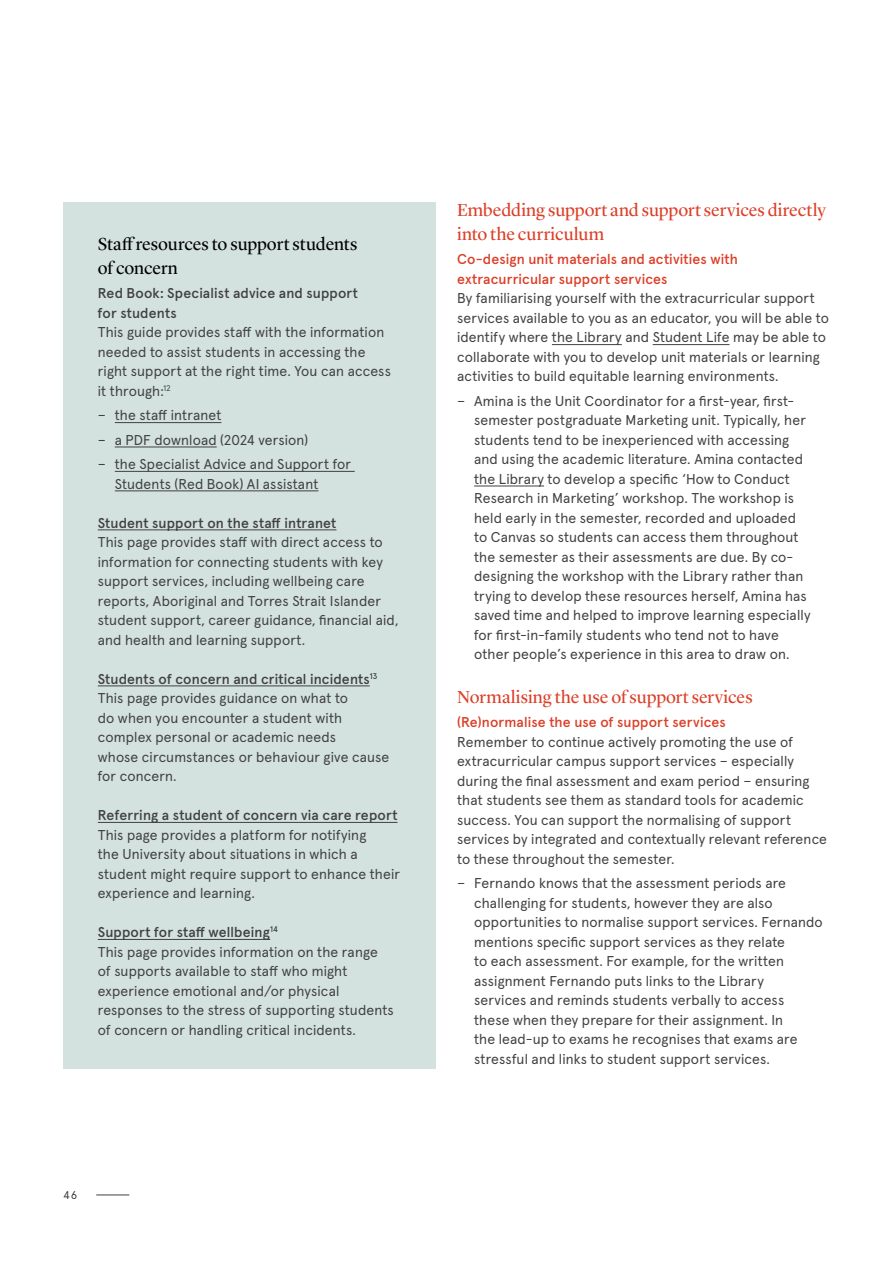
<style>
.page{position:relative;width:893px;height:1263px;background:#fff}
.page>*{position:absolute;margin:0;border:0;box-sizing:border-box;transform-origin:0 0}
.t1{font:18px/24.3px "Lyon Display LF";color:#dc3e27}
.t2{font:18px/24.3px "Lyon Display LF";letter-spacing:-.005em;color:#000}
.t3{font:14.25px/19.5px "Apercu Pro";letter-spacing:.01em;color:#414042}
.t4{font:500 14.25px/19.5px "Apercu Pro";letter-spacing:.01em;color:#414042}
.t5{font:500 14.25px/19.5px "Apercu Pro";letter-spacing:.01em;color:#dc3e27}
.t6{font:11.25px "Apercu Mono Pro";color:#414042}
</style>
<div class="page">
<div style="left:64px;top:202px;width:372px;height:867px;background:#d3e2de"></div>
<hr style="left:115px;top:422px;width:106px;height:1px;background:#414042">
<hr style="left:115px;top:446px;width:102px;height:1px;background:#414042">
<hr style="left:115px;top:471px;width:240px;height:1px;background:#414042">
<hr style="left:115px;top:490px;width:203px;height:1px;background:#414042">
<hr style="left:98px;top:529px;width:238px;height:1px;background:#414042">
<hr style="left:98px;top:685px;width:272px;height:1px;background:#414042">
<hr style="left:98px;top:822px;width:300px;height:1px;background:#414042">
<hr style="left:98px;top:939px;width:172px;height:1px;background:#414042">
<hr style="left:552px;top:344px;width:70px;height:1px;background:#414042">
<hr style="left:653px;top:344px;width:76px;height:1px;background:#414042">
<hr style="left:474px;top:485px;width:70px;height:1px;background:#414042">
<hr style="left:96px;top:1194px;width:33px;height:1px;background:#414042">
<h3 class="t2" style="left:98px;top:230px;width:261px">Staff resources to support students of concern</h3>
<h4 class="t4" style="left:98px;top:283px;width:262px">Red Book: Specialist advice and support for students</h4>
<p class="t3" style="left:98px;top:322px;width:295px">This guide provides staff with the information needed to assist students in accessing the right support at the right time. You can access it through:<sup>12</sup></p>
<p class="t3" style="left:98px;top:404px;width:125px">− the staff intranet</p>
<p class="t3" style="left:98px;top:429px;width:212px">− a PDF download (2024 version)</p>
<p class="t3" style="left:115px;top:453px;width:238px;text-indent:-17px">− the Specialist Advice and Support for<br>Students (Red Book) AI assistant</p>
<h4 class="t4" style="left:98px;top:512px;width:240px">Student support on the staff intranet</h4>
<p class="t3" style="left:98px;top:531px;width:302px">This page provides staff with direct access to information for connecting students with key support services, including wellbeing care reports, Aboriginal and Torres Strait Islander student support, career guidance, financial aid, and health and learning support.</p>
<h4 class="t4" style="left:98px;top:668px;width:281px">Students of concern and critical incidents<sup>13</sup></h4>
<p class="t3" style="left:98px;top:687px;width:293px">This page provides guidance on what to<br>do when you encounter a student with complex personal or academic needs<br>whose circumstances or behaviour give cause for concern.</p>
<h4 class="t4" style="left:98px;top:804px;width:301px">Referring a student of concern via care report</h4>
<p class="t3" style="left:98px;top:824px;width:304px">This page provides a platform for notifying<br>the University about situations in which a student might require support to enhance their experience and learning.</p>
<h4 class="t4" style="left:98px;top:921px;width:182px">Support for staff wellbeing<sup>14</sup></h4>
<p class="t3" style="left:98px;top:941px;width:297px">This page provides information on the range of supports available to staff who might experience emotional and/or physical responses to the stress of supporting students of concern or handling critical incidents.</p>
<p class="t6" style="left:63px;top:1187px;width:16px">46</p>
<h3 class="t1" style="left:457px;top:196px;width:370px">Embedding support and support services directly into the curriculum</h3>
<h4 class="t5" style="left:457px;top:249px;width:282px">Co-design unit materials and activities with extracurricular support services</h4>
<p class="t3" style="left:457px;top:287px;width:373px">By familiarising yourself with the extracurricular support services available to you as an educator, you will be able to identify where the Library and Student Life may be able to collaborate with you to develop unit materials or learning activities to build equitable learning environments.</p>
<p class="t3" style="left:474px;top:390px;width:338px;text-indent:-17px">− Amina is the Unit Coordinator for a first-year, first&shy;semester postgraduate Marketing unit. Typically, her students tend to be inexperienced with accessing and using the academic literature. Amina contacted the Library to develop a specific ‘How to Conduct Research in Marketing’ workshop. The workshop is held early in the semester, recorded and uploaded to Canvas so students can access them throughout the semester as their assessments are due. By co&shy;designing the workshop with the Library rather than trying to develop these resources herself, Amina has saved time and helped to improve learning especially for first-in-family students who tend not to have other people’s experience in this area to draw on.</p>
<h3 class="t1" style="left:457px;top:683px;width:297px">Normalising the use of support services</h3>
<h4 class="t5" style="left:457px;top:712px;width:270px">(Re)normalise the use of support services</h4>
<p class="t3" style="left:457px;top:731px;width:371px">Remember to continue actively promoting the use of extracurricular campus support services – especially during the final assessment and exam period – ensuring that students see them as standard tools for academic success. You can support the normalising of support services by integrated and contextually relevant reference to these throughout the semester.</p>
<p class="t3" style="left:474px;top:872px;width:350px;text-indent:-17px">− Fernando knows that the assessment periods are challenging for students, however they are also opportunities to normalise support services. Fernando mentions specific support services as they relate<br>to each assessment. For example, for the written assignment Fernando puts links to the Library<br>services and reminds students verbally to access these when they prepare for their assignment. In<br>the lead-up to exams he recognises that exams are stressful and links to student support services.</p>
</div>
